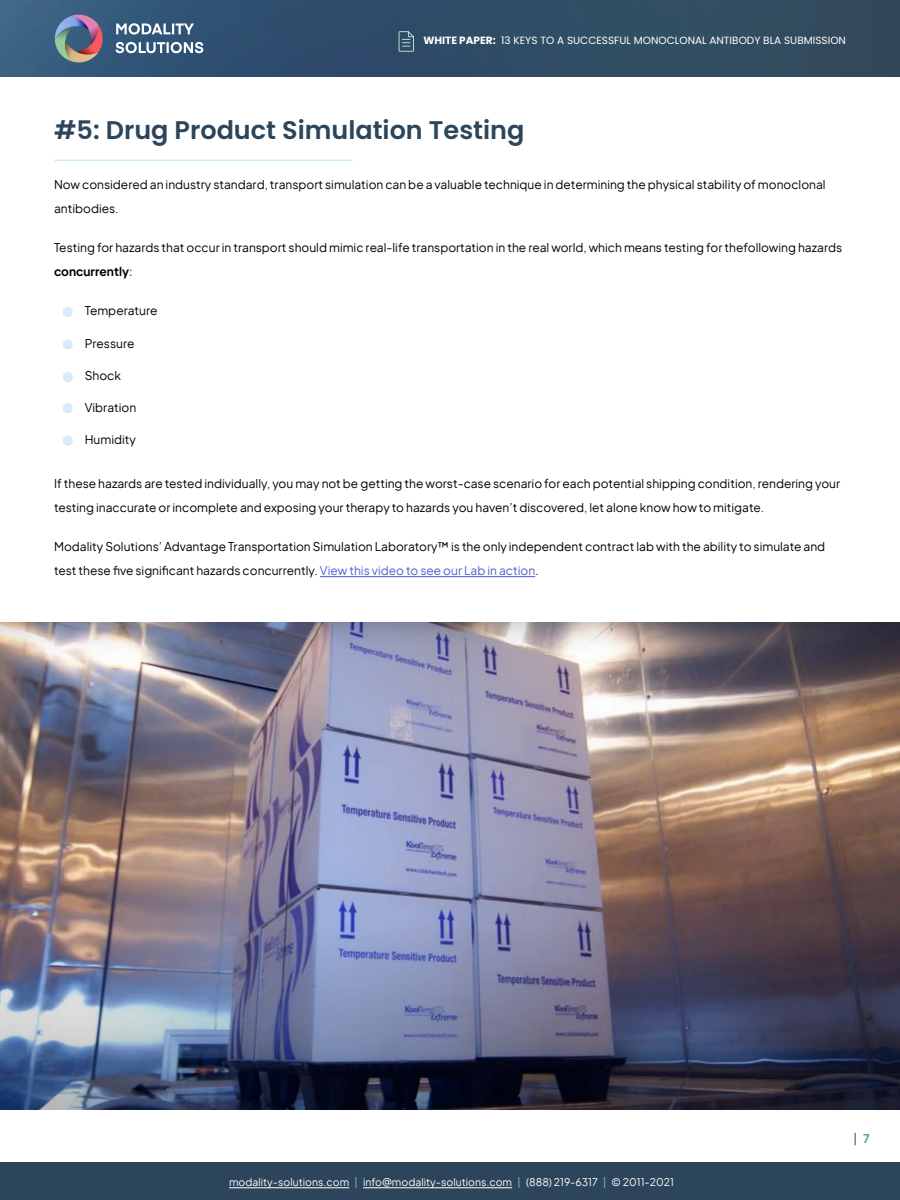
<style>
.page{position:relative;width:900px;height:1200px;background:#fff}
.page>*{position:absolute;margin:0;border:0;box-sizing:border-box;transform-origin:0 0}
.t1{font:600 25.5px "Poppins";color:#2c455b}
.t2{font:12px/24px "Eudoxus Sans";color:#000}
.t3{font:12px "Eudoxus Sans";color:#2c455b}
.t4{font:10.5px "Eudoxus Sans";color:#fff}
.t5{font:10.5px "Poppins";color:#fff}
.s1{font-weight:700}
.s2{color:#4f5cd6}
.s3{color:#8dc0a6}
.s4{font-weight:700;color:#61a686}
</style>
<div class="page">
<img style="left:0;top:0;width:900px;height:77px">
<svg style="left:55px;top:13px;width:49px;height:51px;background:#767588"></svg>
<svg style="left:116px;top:23px;width:78px;height:12px"></svg>
<svg style="left:116px;top:41px;width:87px;height:13px"></svg>
<div style="left:0;top:1162px;width:900px;height:38px;background:#2c455b"></div>
<hr style="left:229px;top:1188px;width:120px;height:1px;background:#fff">
<hr style="left:363px;top:1188px;width:149px;height:1px;background:#fff">
<svg style="left:399px;top:31px;width:15px;height:21px"></svg>
<div style="left:64px;top:307px;width:8px;height:9px;background:#d9ebfb;border-radius:50%"></div>
<div style="left:63px;top:307px;width:9px;height:9px;border:1px solid #fff;border-radius:50%"></div>
<div style="left:64px;top:340px;width:8px;height:8px;background:#d9ebfb;border-radius:50%"></div>
<div style="left:63px;top:339px;width:9px;height:10px;border:1px solid #fff;border-radius:50%"></div>
<div style="left:64px;top:372px;width:8px;height:9px;background:#d9ebfb;border-radius:50%"></div>
<div style="left:63px;top:372px;width:9px;height:9px;border:1px solid #fff;border-radius:50%"></div>
<div style="left:64px;top:404px;width:8px;height:8px;background:#d9ebfb;border-radius:50%"></div>
<div style="left:63px;top:403px;width:9px;height:10px;border:1px solid #fff;border-radius:50%"></div>
<div style="left:64px;top:436px;width:8px;height:8px;background:#d9ebfb;border-radius:50%"></div>
<div style="left:63px;top:435px;width:9px;height:10px;border:1px solid #fff;border-radius:50%"></div>
<hr style="left:320px;top:576px;width:215px;height:1px;background:#4f5cd6">
<img style="left:0;top:622px;width:900px;height:488px">
<hr style="left:54px;top:160px;width:298px;height:1px;background:#cbf4e3">
<p class="t5" style="left:423px;top:35px;width:424px"><span class="s1">WHITE PAPER:</span> 13 KEYS TO A SUCCESSFUL MONOCLONAL ANTIBODY BLA SUBMISSION</p>
<h1 class="t1" style="left:54px;top:116px;width:472px">#5: Drug Product Simulation Testing</h1>
<p class="t2" style="left:54px;top:172px;width:773px">Now considered an industry standard, transport simulation can be a valuable technique in determining the physical stability of monoclonal antibodies.</p>
<p class="t2" style="left:54px;top:235px;width:790px">Testing for hazards that occur in transport should mimic real-life transportation in the real world, which means testing for thefollowing hazards <span class="s1">concurrently</span>:</p>
<p class="t2" style="left:85px;top:298px;width:74px">Temperature</p>
<p class="t2" style="left:85px;top:331px;width:51px">Pressure</p>
<p class="t2" style="left:85px;top:363px;width:38px">Shock</p>
<p class="t2" style="left:85px;top:394px;width:53px">Vibration</p>
<p class="t2" style="left:85px;top:427px;width:53px">Humidity</p>
<p class="t2" style="left:54px;top:471px;width:788px">If these hazards are tested individually, you may not be getting the worst-case scenario for each potential shipping condition, rendering your testing inaccurate or incomplete and exposing your therapy to hazards you haven’t discovered, let alone know how to mitigate.</p>
<p class="t2" style="left:54px;top:534px;width:773px">Modality Solutions’ Advantage Transportation Simulation Laboratory™ is the only independent contract lab with the ability to simulate and test these five significant hazards concurrently. <span class="s2">View this video to see our Lab in action</span>.</p>
<p class="t4" style="left:229px;top:1174px;width:447px">modality-solutions.com <span class="s3">|</span> info@modality-solutions.com <span class="s3">|</span> (888) 219-6317 <span class="s3">|</span> © 2011-2021</p>
<p class="t3" style="left:854px;top:1129px;width:18px">| <span class="s4">7</span></p>
</div>
